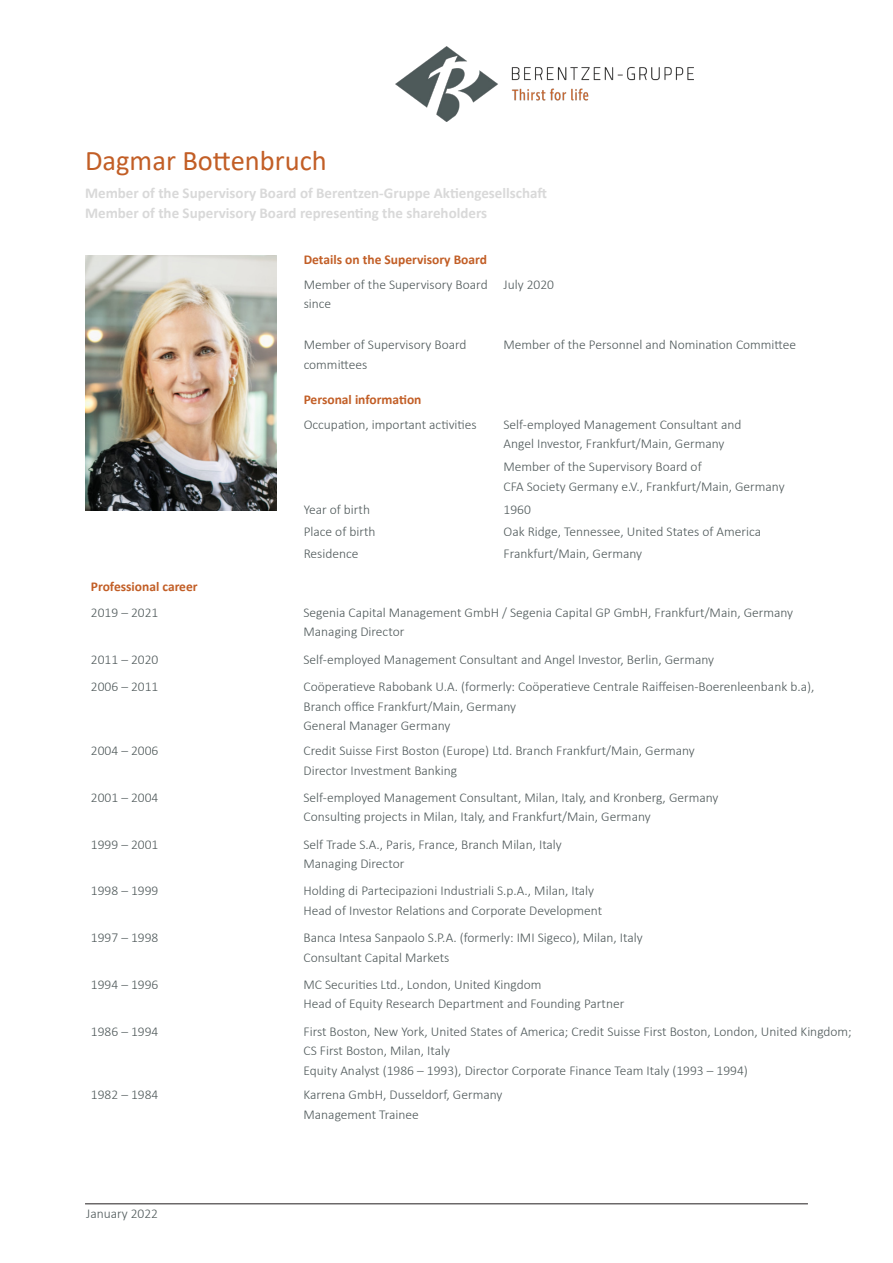
<style>
.page{position:relative;width:893px;height:1263px;background:#fff}
.page>*{position:absolute;margin:0;border:0;box-sizing:border-box;transform-origin:0 0}
.Name_Kupfer{font:28.5px "Calibri";color:#c25e26}
.Posten_hellgrau{font:700 15px/19.5px "Calibri";color:#d9d9d9}
.Tabelle_rechts_dunke{font:300 13.5px/19.5px "Calibri";color:#4e5859}
.Tabelle_links_dunkel{font:300 13.5px/19.5px "Calibri";color:#4e5859}
.Überschrift_Kupfer{font:700 13.5px "Calibri";color:#c25e26}
</style>
<div class="page">
<hr style="left:85px;top:1203px;width:723px;height:1px;background:#231f20">
<img style="left:395px;top:47px;width:299px;height:74px">
<img style="left:85px;top:255px;width:191px;height:255px">
<p class="Name_Kupfer" style="left:85px;top:141px;width:243px">Dagmar Bottenbruch</p>
<p class="Posten_hellgrau" style="left:85px;top:183px;width:463px">Member of the Supervisory Board of Berentzen-Gruppe Aktiengesellschaft<br>Member of the Supervisory Board representing the shareholders</p>
<p class="Überschrift_Kupfer" style="left:304px;top:250px;width:185px">Details on the Supervisory Board</p>
<p class="Tabelle_links_dunkel" style="left:304px;top:275px;width:186px">Member of the Supervisory Board since</p>
<p class="Tabelle_links_dunkel" style="left:304px;top:335px;width:164px">Member of Supervisory Board committees</p>
<p class="Tabelle_links_dunkel" style="left:503px;top:275px;width:52px">July 2020</p>
<p class="Tabelle_links_dunkel" style="left:503px;top:335px;width:294px">Member of the Personnel and Nomination Committee</p>
<p class="Überschrift_Kupfer" style="left:304px;top:390px;width:119px">Personal information</p>
<p class="Tabelle_links_dunkel" style="left:304px;top:414px;width:175px">Occupation, important activities</p>
<p class="Tabelle_rechts_dunke" style="left:503px;top:414px;width:239px">Self-employed Management Consultant and</p>
<p class="Tabelle_rechts_dunke" style="left:503px;top:434px;width:222px">Angel Investor, Frankfurt/Main, Germany</p>
<p class="Tabelle_rechts_dunke" style="left:503px;top:457px;width:200px">Member of the Supervisory Board of</p>
<p class="Tabelle_rechts_dunke" style="left:503px;top:476px;width:283px">CFA Society Germany e.V., Frankfurt/Main, Germany</p>
<p class="Tabelle_links_dunkel" style="left:304px;top:499px;width:68px">Year of birth</p>
<p class="Tabelle_rechts_dunke" style="left:503px;top:499px;width:29px">1960</p>
<p class="Tabelle_links_dunkel" style="left:304px;top:521px;width:73px">Place of birth</p>
<p class="Tabelle_rechts_dunke" style="left:503px;top:521px;width:259px">Oak Ridge, Tennessee, United States of America</p>
<p class="Tabelle_links_dunkel" style="left:304px;top:544px;width:56px">Residence</p>
<p class="Tabelle_rechts_dunke" style="left:503px;top:544px;width:140px">Frankfurt/Main, Germany</p>
<p class="Überschrift_Kupfer" style="left:91px;top:577px;width:108px">Professional career</p>
<p class="Tabelle_links_dunkel" style="left:91px;top:602px;width:69px">2019 – 2021</p>
<p class="Tabelle_rechts_dunke" style="left:303px;top:602px;width:491px">Segenia Capital Management GmbH / Segenia Capital GP GmbH, Frankfurt/Main, Germany<br>Managing Director</p>
<p class="Tabelle_links_dunkel" style="left:91px;top:649px;width:69px">2011 – 2020</p>
<p class="Tabelle_rechts_dunke" style="left:303px;top:649px;width:412px">Self-employed Management Consultant and Angel Investor, Berlin, Germany</p>
<p class="Tabelle_links_dunkel" style="left:91px;top:677px;width:69px">2006 – 2011</p>
<p class="Tabelle_rechts_dunke" style="left:303px;top:677px;width:512px">Coöperatieve Rabobank U.A. (formerly: Coöperatieve Centrale Raiffeisen-Boerenleenbank b.a),<br>Branch office Frankfurt/Main, Germany<br>General Manager Germany</p>
<p class="Tabelle_links_dunkel" style="left:91px;top:741px;width:69px">2004 – 2006</p>
<p class="Tabelle_rechts_dunke" style="left:303px;top:741px;width:393px">Credit Suisse First Boston (Europe) Ltd. Branch Frankfurt/Main, Germany<br>Director Investment Banking</p>
<p class="Tabelle_links_dunkel" style="left:91px;top:787px;width:69px">2001 – 2004</p>
<p class="Tabelle_rechts_dunke" style="left:303px;top:787px;width:416px">Self-employed Management Consultant, Milan, Italy, and Kronberg, Germany<br>Consulting projects in Milan, Italy, and Frankfurt/Main, Germany</p>
<p class="Tabelle_links_dunkel" style="left:91px;top:834px;width:69px">1999 – 2001</p>
<p class="Tabelle_rechts_dunke" style="left:303px;top:834px;width:260px">Self Trade S.A., Paris, France, Branch Milan, Italy<br>Managing Director</p>
<p class="Tabelle_links_dunkel" style="left:91px;top:881px;width:69px">1998 – 1999</p>
<p class="Tabelle_rechts_dunke" style="left:303px;top:881px;width:300px">Holding di Partecipazioni Industriali S.p.A., Milan, Italy<br>Head of Investor Relations and Corporate Development</p>
<p class="Tabelle_links_dunkel" style="left:91px;top:928px;width:69px">1997 – 1998</p>
<p class="Tabelle_rechts_dunke" style="left:303px;top:928px;width:341px">Banca Intesa Sanpaolo S.P.A. (formerly: IMI Sigeco), Milan, Italy<br>Consultant Capital Markets</p>
<p class="Tabelle_links_dunkel" style="left:91px;top:974px;width:69px">1994 – 1996</p>
<p class="Tabelle_rechts_dunke" style="left:303px;top:974px;width:322px">MC Securities Ltd., London, United Kingdom<br>Head of Equity Research Department and Founding Partner</p>
<p class="Tabelle_links_dunkel" style="left:91px;top:1021px;width:69px">1986 – 1994</p>
<p class="Tabelle_rechts_dunke" style="left:303px;top:1021px;width:550px">First Boston, New York, United States of America; Credit Suisse First Boston, London, United Kingdom;<br>CS First Boston, Milan, Italy<br>Equity Analyst (1986 – 1993), Director Corporate Finance Team Italy (1993 – 1994)</p>
<p class="Tabelle_links_dunkel" style="left:91px;top:1085px;width:69px">1982 – 1984</p>
<p class="Tabelle_rechts_dunke" style="left:303px;top:1085px;width:200px">Karrena GmbH, Dusseldorf, Germany<br>Management Trainee</p>
<p class="Tabelle_rechts_dunke" style="left:86px;top:1203px;width:74px">January 2022</p>
</div>
